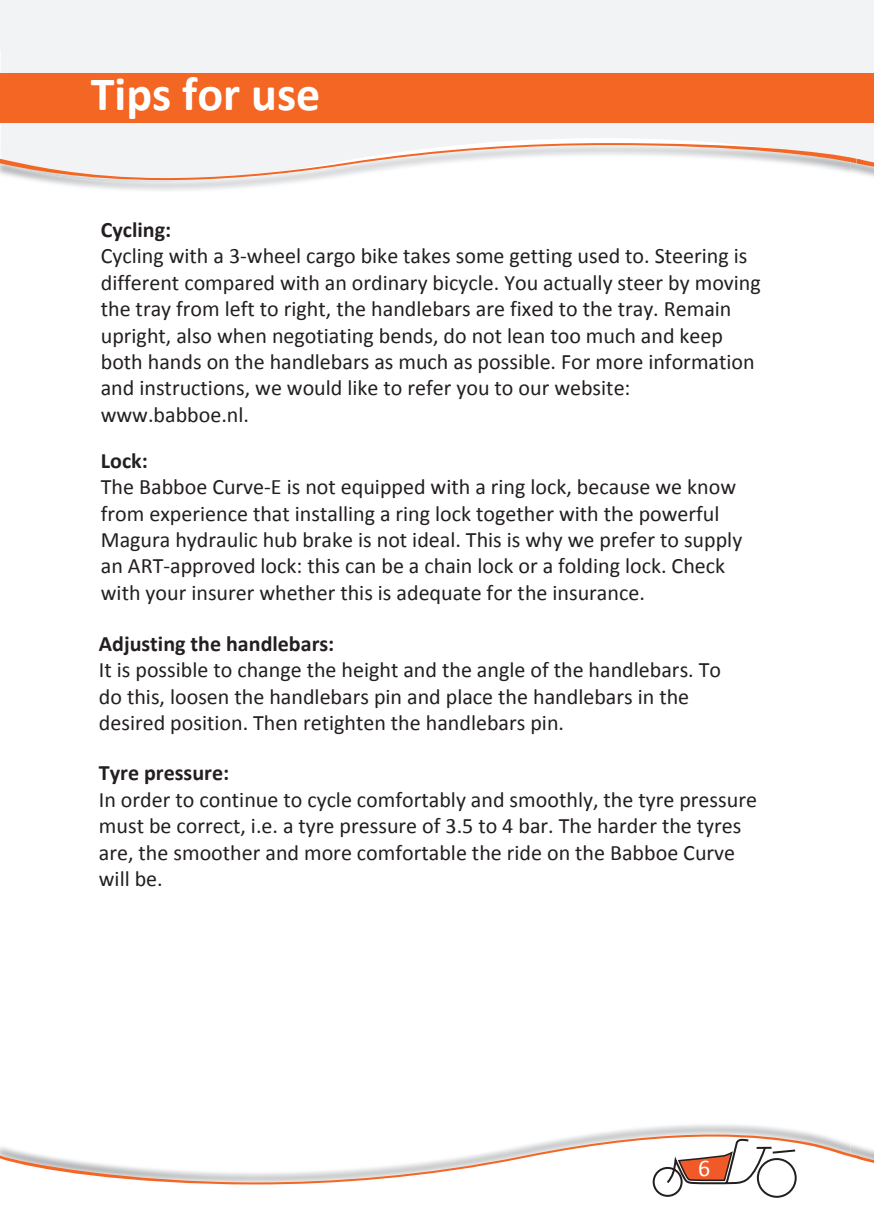
<style>
.page{position:relative;width:874px;height:1225px;background:#fff}
.page>*{position:absolute;margin:0;border:0;box-sizing:border-box;transform-origin:0 0}
.t1{font:700 48px "Calibri";color:#fff}
.t2{font:24px "Calibri";color:#fff}
.t3{font:22px/26.4px "Calibri";color:#231f20}
.t4{font:700 22px "Calibri";color:#231f20}
</style>
<div class="page">
<svg style="left:0;top:1134px;width:873px;height:63px"></svg>
<div style="left:757px;top:1159px;width:38px;height:37px;background:#fff;border-radius:50%"></div>
<div style="left:756px;top:1158px;width:40px;height:39px;border:2px solid #231f20;border-radius:50%"></div>
<div style="left:0;top:0;width:856px;height:50px;background:#f2f3f4"></div>
<div style="left:856px;top:0;width:17px;height:50px;background:#f2f3f4"></div>
<svg style="left:0;top:50px;width:873px;height:141px"></svg>
<h1 class="t1" style="left:91px;top:64px;width:231px">Tips for use</h1>
<p class="t4" style="left:101px;top:216px;width:72px">Cycling:</p>
<p class="t3" style="left:101px;top:243px;width:661px">Cycling with a 3-wheel cargo bike takes some getting used to. Steering is different compared with an ordinary bicycle. You actually steer by moving the tray from left to right, the handlebars are fixed to the tray. Remain upright, also when negotiating bends, do not lean too much and keep both hands on the handlebars as much as possible. For more information and instructions, we would like to refer you to our website: www.babboe.nl.</p>
<p class="t4" style="left:101px;top:446px;width:48px">Lock:</p>
<p class="t3" style="left:101px;top:474px;width:642px">The Babboe Curve-E is not equipped with a ring lock, because we know from experience that installing a ring lock together with the powerful Magura hydraulic hub brake is not ideal. This is why we prefer to supply an ART-approved lock: this can be a chain lock or a folding lock. Check with your insurer whether this is adequate for the insurance.</p>
<p class="t4" style="left:99px;top:629px;width:237px">Adjusting the handlebars:</p>
<p class="t3" style="left:99px;top:657px;width:623px">It is possible to change the height and the angle of the handlebars. To do this, loosen the handlebars pin and place the handlebars in the desired position. Then retighten the handlebars pin.</p>
<p class="t4" style="left:99px;top:759px;width:132px">Tyre pressure:</p>
<p class="t3" style="left:99px;top:786px;width:659px">In order to continue to cycle comfortably and smoothly, the tyre pressure must be correct, i.e. a tyre pressure of 3.5 to 4 bar. The harder the tyres are, the smoother and more comfortable the ride on the Babboe Curve will be.</p>
<p class="t2" style="left:697px;top:1153px;width:14px">6</p>
</div>
